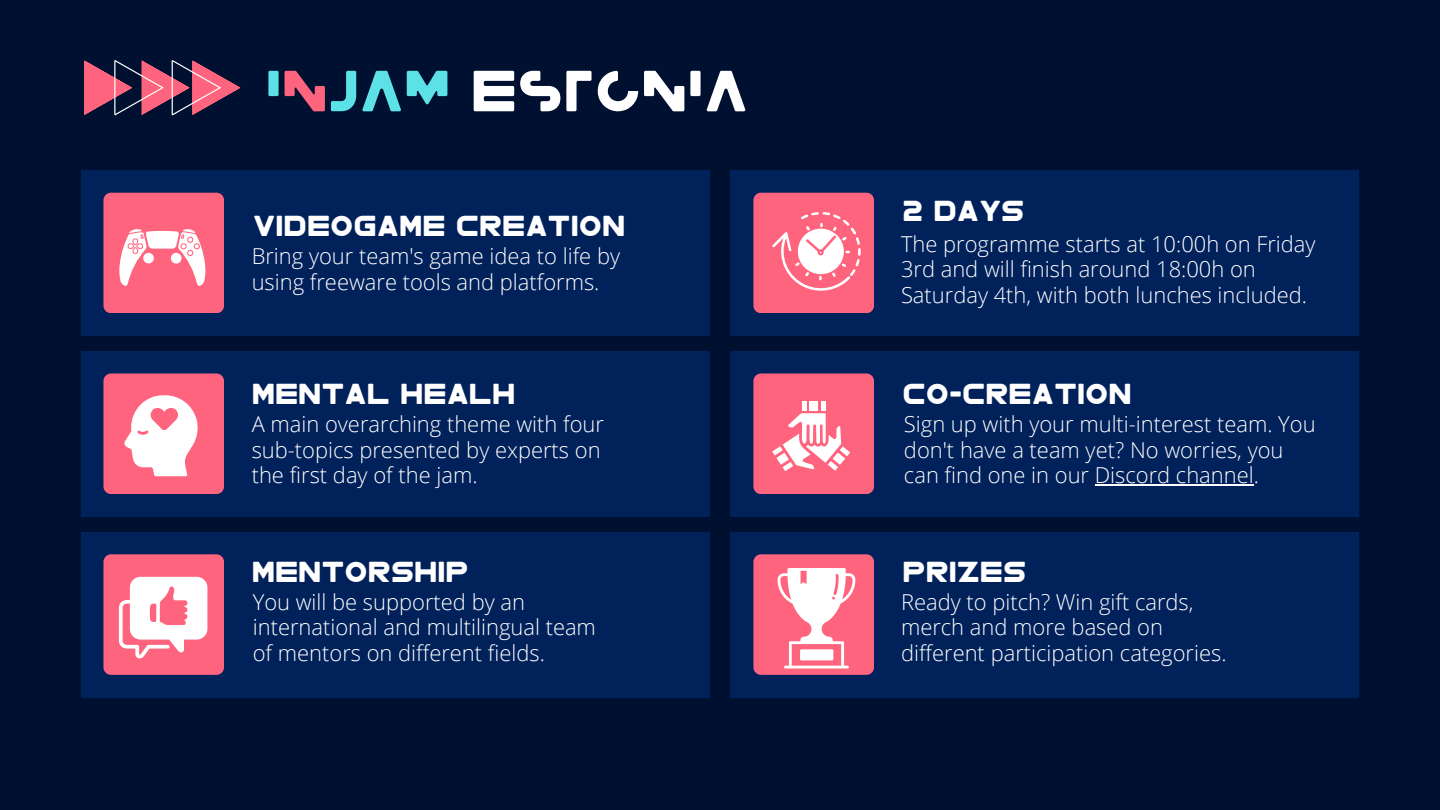
<style>
.page{position:relative;width:1440px;height:810px;background:#001030}
.page>*{position:absolute;margin:0;border:0;box-sizing:border-box;transform-origin:0 0}
.t1{font:60px "Ichiji One";color:#fff}
.t2{font:30px "Ichiji One";color:#fff}
.t3{font:300 22px/25.6px "Open Sans";color:#fff}
.s1{color:#5ce1e6}
.s2{color:#ff647e}
</style>
<div class="page">
<div style="left:81px;top:170px;width:628px;height:166px;background:#01215b"></div>
<div style="left:103px;top:193px;width:121px;height:120px;background:#ff647e;border-radius:8px"></div>
<div style="left:81px;top:351px;width:628px;height:166px;background:#01215b"></div>
<div style="left:103px;top:374px;width:121px;height:120px;background:#ff647e;border-radius:8px"></div>
<div style="left:81px;top:532px;width:628px;height:166px;background:#01215b"></div>
<div style="left:103px;top:554px;width:121px;height:121px;background:#ff647e;border-radius:8px"></div>
<div style="left:731px;top:170px;width:628px;height:166px;background:#01215b"></div>
<div style="left:753px;top:193px;width:121px;height:120px;background:#ff647e;border-radius:8px"></div>
<div style="left:731px;top:351px;width:628px;height:166px;background:#01215b"></div>
<div style="left:753px;top:374px;width:121px;height:120px;background:#ff647e;border-radius:8px"></div>
<div style="left:731px;top:532px;width:628px;height:166px;background:#01215b"></div>
<div style="left:753px;top:554px;width:121px;height:121px;background:#ff647e;border-radius:8px"></div>
<svg style="left:84px;top:60px;width:156px;height:55px"></svg>
<div style="left:810px;top:401px;width:8px;height:9px;background:#fff"></div>
<div style="left:821px;top:401px;width:5px;height:9px;background:#fff"></div>
<div style="left:802px;top:401px;width:5px;height:9px;background:#fff"></div>
<svg style="left:772px;top:413px;width:78px;height:58px"></svg>
<svg style="left:124px;top:395px;width:74px;height:81px"></svg>
<svg style="left:119px;top:229px;width:86px;height:57px"></svg>
<svg style="left:772px;top:212px;width:89px;height:79px"></svg>
<svg style="left:119px;top:577px;width:88px;height:82px"></svg>
<svg style="left:778px;top:568px;width:77px;height:100px"></svg>
<hr style="left:1095px;top:485px;width:159px;height:1px;background:#fff">
<p class="t1" style="left:265px;top:61px;width:484px"><span class="s1">I</span><span class="s2">N</span><span class="s1">JAM</span> ESTONIA</p>
<p class="t2" style="left:253px;top:211px;width:374px">VIDEOGAME CREATION</p>
<p class="t3" style="left:252px;top:243px;width:370px">Bring your team's game idea to life by using freeware tools and platforms.</p>
<p class="t2" style="left:903px;top:195px;width:124px">2 DAYS</p>
<p class="t3" style="left:901px;top:230px;width:416px">The programme starts at 10:00h on Friday<br>3rd and will finish around 18:00h on<br>Saturday 4th, with both lunches included.</p>
<p class="t2" style="left:252px;top:379px;width:265px">MENTAL HEALH</p>
<p class="t2" style="left:903px;top:379px;width:231px">CO-CREATION</p>
<p class="t3" style="left:252px;top:411px;width:354px">A main overarching theme with four sub-topics presented by experts on the first day of the jam.</p>
<p class="t3" style="left:904px;top:411px;width:413px">Sign up with your multi-interest team. You don't have a team yet? No worries, you can find one in our Discord channel.</p>
<p class="t2" style="left:252px;top:557px;width:219px">MENTORSHIP</p>
<p class="t2" style="left:903px;top:557px;width:125px">PRIZES</p>
<p class="t3" style="left:253px;top:589px;width:345px">You will be supported by an international and multilingual team of mentors on different fields.</p>
<p class="t3" style="left:901px;top:589px;width:327px">Ready to pitch? Win gift cards, merch and more based on different participation categories.</p>
</div>
